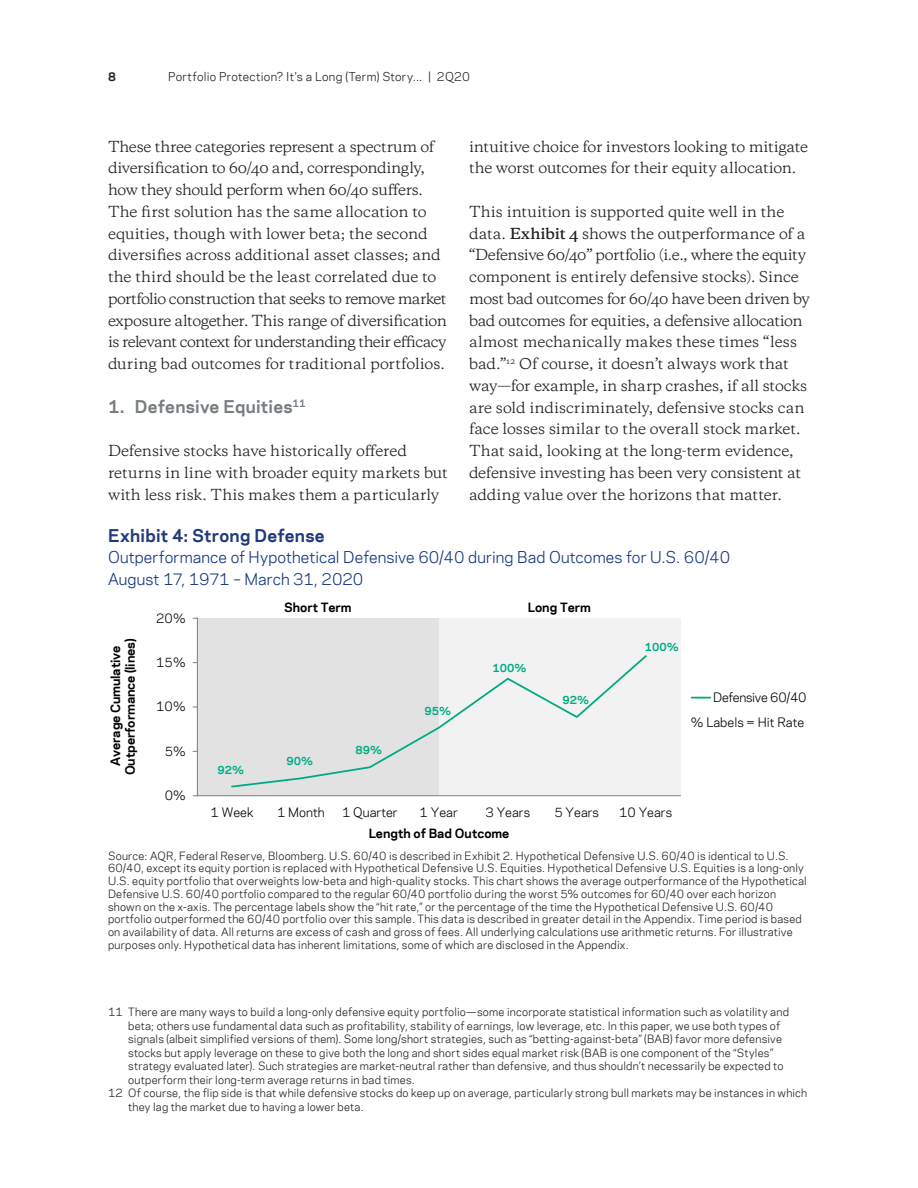
<style>
.page{position:relative;width:918px;height:1188px;background:#fff}
.page>*{position:absolute;margin:0;border:0;box-sizing:border-box;transform-origin:0 0}
.Exhibit_Number{font:700 16.5px "AQR Polaris";letter-spacing:.015em;color:#233a7a}
.t1{font:700 16.5px "AQR Polaris";letter-spacing:.01em;color:#787d83}
.Chart_Subtitle{font:15px/21.8px "AQR Polaris";letter-spacing:.005em;color:#11367e}
.Body_Copy{font:14.25px/21.8px "AQR Copernicus";letter-spacing:-.015em;color:#231f20}
.t2{font:12px/25.5px "AQR Polaris";color:#000;text-align:right}
.t3{font:700 12px/14.4px "AQR Polaris";letter-spacing:-.01em;color:#000;text-align:center}
.t4{font:11.25px "AQR Polaris";letter-spacing:.02em;color:#231f20}
.t5{font:700 11.25px "AQR Polaris";color:#231f20}
.Source{font:10.5px/12.8px "AQR Polaris";letter-spacing:.02em;color:#231f20}
.Footnote{font:10.5px/13.5px "AQR Polaris";letter-spacing:.02em;color:#231f20}
.t6{font:700 10.5px "AQR Polaris";letter-spacing:.005em;color:#00ab84}
.s1{font-weight:700}
</style>
<div class="page">
<div style="left:197px;top:618px;width:242px;height:178px;background:#e2e2e2"></div>
<div style="left:439px;top:618px;width:241px;height:178px;background:#f2f2f2"></div>
<svg style="left:692px;top:697px;width:18px;height:2px"></svg>
<hr style="left:197px;top:618px;width:1px;height:178px;background:#7f7f7f">
<hr style="left:197px;top:795px;width:483px;height:1px;background:#7f7f7f">
<svg style="left:231px;top:655px;width:416px;height:133px"></svg>
<p class="t5" style="left:108px;top:69px;width:9px">8</p>
<p class="t4" style="left:168px;top:69px;width:303px">Portfolio Protection? It's a Long (Term) Story... | 2Q20</p>
<p class="Body_Copy" style="left:108px;top:135px;width:340px">These three categories represent a spectrum of diversification to 60/40 and, correspondingly, how they should perform when 60/40 suffers.<br>The first solution has the same allocation to equities, though with lower beta; the second diversifies across additional asset classes; and the third should be the least correlated due to portfolio construction that seeks to remove market exposure altogether. This range of diversification is relevant context for understanding their efficacy during bad outcomes for traditional portfolios.</p>
<h3 class="t1" style="left:108px;top:394px;width:199px">1. Defensive Equities<sup>11</sup></h3>
<p class="Body_Copy" style="left:108px;top:440px;width:341px">Defensive stocks have historically offered returns in line with broader equity markets but with less risk. This makes them a particularly</p>
<p class="Body_Copy" style="left:469px;top:135px;width:341px">intuitive choice for investors looking to mitigate the worst outcomes for their equity allocation.</p>
<p class="Body_Copy" style="left:469px;top:201px;width:342px">This intuition is supported quite well in the data. <span class="s1">Exhibit 4</span> shows the outperformance of a “Defensive 60/40” portfolio (i.e., where the equity component is entirely defensive stocks). Since most bad outcomes for 60/40 have been driven by bad outcomes for equities, a defensive allocation almost mechanically makes these times “less bad.”<sup>12</sup> Of course, it doesn’t always work that way—for example, in sharp crashes, if all stocks are sold indiscriminately, defensive stocks can face losses similar to the overall stock market.<br>That said, looking at the long-term evidence, defensive investing has been very consistent at adding value over the horizons that matter.</p>
<p class="Exhibit_Number" style="left:108px;top:523px;width:218px">Exhibit 4: Strong Defense</p>
<p class="Chart_Subtitle" style="left:108px;top:546px;width:624px">Outperformance of Hypothetical Defensive 60/40 during Bad Outcomes for U.S. 60/40<br>August 17, 1971 – March 31, 2020</p>
<p class="t3" style="left:108px;top:775px;width:138px;rotate:-90deg">Average Cumulative<br>Outperformance (lines)</p>
<p class="t2" style="left:156px;top:605px;width:31px">20%</p>
<p class="t2" style="left:156px;top:649px;width:31px">15%</p>
<p class="t2" style="left:156px;top:693px;width:31px">10%</p>
<p class="t2" style="left:165px;top:738px;width:22px">5%</p>
<p class="t2" style="left:165px;top:782px;width:22px">0%</p>
<p class="t6" style="left:217px;top:762px;width:28px">92%</p>
<p class="t3" style="left:284px;top:600px;width:69px">Short Term</p>
<p class="t3" style="left:528px;top:600px;width:65px">Long Term</p>
<p class="t6" style="left:286px;top:753px;width:28px">90%</p>
<p class="t6" style="left:356px;top:742px;width:28px">89%</p>
<p class="t6" style="left:424px;top:703px;width:28px">95%</p>
<p class="t6" style="left:493px;top:660px;width:36px">100%</p>
<p class="t6" style="left:562px;top:692px;width:28px">92%</p>
<p class="t6" style="left:645px;top:639px;width:36px">100%</p>
<p class="t2" style="left:211px;top:799px;width:44px">1 Week</p>
<p class="t2" style="left:277px;top:799px;width:49px">1 Month</p>
<p class="t2" style="left:342px;top:799px;width:57px">1 Quarter</p>
<p class="t2" style="left:420px;top:799px;width:40px">1 Year</p>
<p class="t2" style="left:485px;top:799px;width:46px">3 Years</p>
<p class="t2" style="left:554px;top:799px;width:46px">5 Years</p>
<p class="t2" style="left:619px;top:799px;width:55px">10 Years</p>
<p class="t3" style="left:369px;top:826px;width:142px">Length of Bad Outcome</p>
<p class="t2" style="left:691px;top:684px;width:117px">Defensive 60/40<br>% Labels = Hit Rate</p>
<p class="Source" style="left:108px;top:849px;width:700px">Source: AQR, Federal Reserve, Bloomberg. U.S. 60/40 is described in Exhibit 2. Hypothetical Defensive U.S. 60/40 is identical to U.S.<br>60/40, except its equity portion is replaced with Hypothetical Defensive U.S. Equities. Hypothetical Defensive U.S. Equities is a long-only U.S. equity portfolio that overweights low-beta and high-quality stocks. This chart shows the average outperformance of the Hypothetical Defensive U.S. 60/40 portfolio compared to the regular 60/40 portfolio during the worst 5% outcomes for 60/40 over each horizon shown on the x-axis. The percentage labels show the “hit rate,” or the percentage of the time the Hypothetical Defensive U.S. 60/40 portfolio outperformed the 60/40 portfolio over this sample. This data is described in greater detail in the Appendix. Time period is based on availability of data. All returns are excess of cash and gross of fees. All underlying calculations use arithmetic returns. For illustrative purposes only. Hypothetical data has inherent limitations, some of which are disclosed in the Appendix.</p>
<p class="Footnote" style="left:128px;top:1005px;width:662px;text-indent:-20px">11 There are many ways to build a long-only defensive equity portfolio—some incorporate statistical information such as volatility and beta; others use fundamental data such as profitability, stability of earnings, low leverage, etc. In this paper, we use both types of signals (albeit simplified versions of them). Some long/short strategies, such as “betting-against-beta” (BAB) favor more defensive stocks but apply leverage on these to give both the long and short sides equal market risk (BAB is one component of the “Styles” strategy evaluated later). Such strategies are market-neutral rather than defensive, and thus shouldn’t necessarily be expected to outperform their long-term average returns in bad times.</p>
<p class="Footnote" style="left:128px;top:1086px;width:681px;text-indent:-20px">12 Of course, the flip side is that while defensive stocks do keep up on average, particularly strong bull markets may be instances in which they lag the market due to having a lower beta.</p>
</div>
